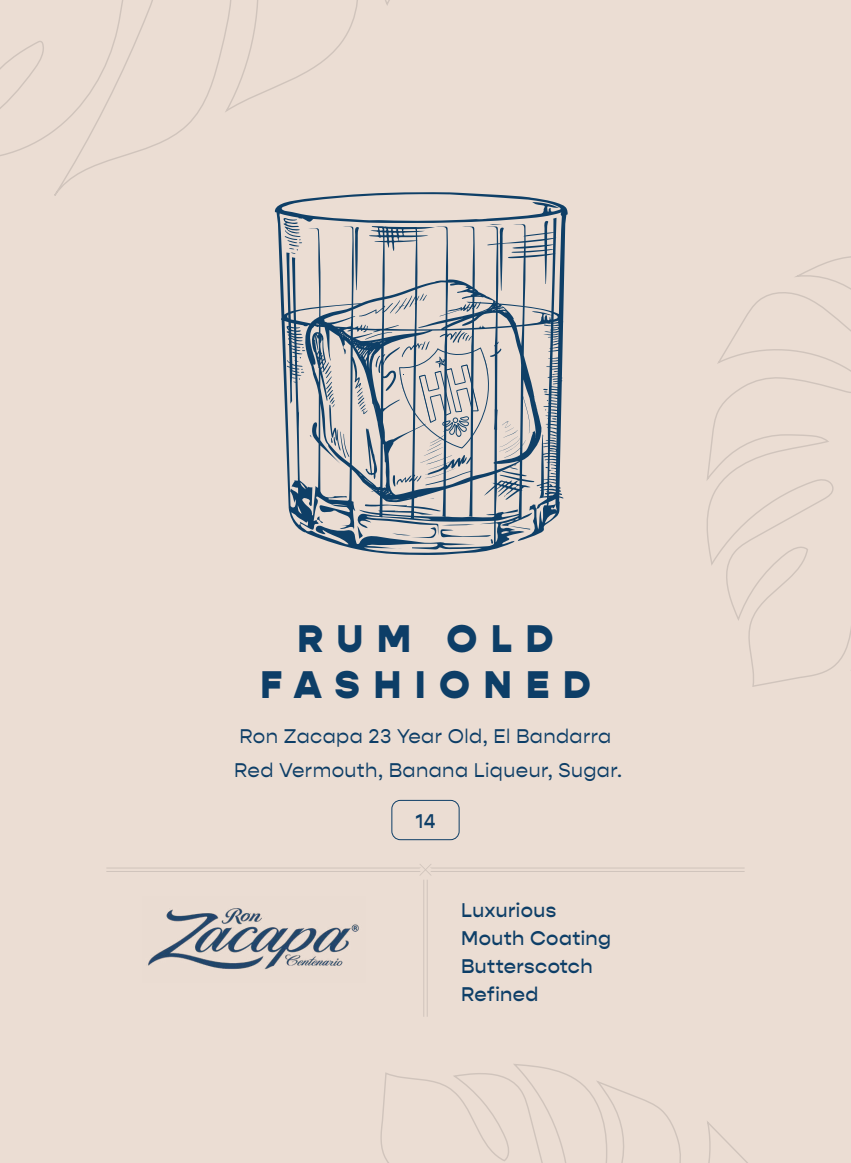
<style>
.page{position:relative;width:851px;height:1163px;background:#fff}
.page>*{position:absolute;margin:0;border:0;box-sizing:border-box;transform-origin:0 0}
.t1{font:800 38.8px/46px "Gopher";letter-spacing:.36em;color:#0d3e67;text-align:center}
.t2{font:20px/34px "Gopher";letter-spacing:.02em;color:#0d3e67}
.t3{font:500 20px/28px "Gopher";letter-spacing:.02em;color:#0d3e67}
</style>
<div class="page">
<div style="left:0;top:0;width:850px;height:1162px;background:#ebddd3"></div>
<svg style="left:380px;top:1016px;width:367px;height:146px"></svg>
<svg style="left:706px;top:256px;width:144px;height:431px"></svg>
<svg style="left:0;top:0;width:390px;height:212px"></svg>
<svg style="left:275px;top:192px;width:292px;height:363px"></svg>
<svg style="left:496px;top:303px;width:3px;height:6px"></svg>
<svg style="left:385px;top:475px;width:36px;height:15px"></svg>
<svg style="left:499px;top:437px;width:21px;height:15px"></svg>
<svg style="left:499px;top:436px;width:19px;height:11px"></svg>
<svg style="left:503px;top:430px;width:14px;height:8px"></svg>
<svg style="left:505px;top:427px;width:9px;height:5px"></svg>
<svg style="left:501px;top:421px;width:10px;height:6px"></svg>
<svg style="left:420px;top:453px;width:22px;height:10px"></svg>
<svg style="left:423px;top:447px;width:20px;height:9px"></svg>
<svg style="left:365px;top:428px;width:12px;height:51px"></svg>
<svg style="left:356px;top:387px;width:11px;height:27px"></svg>
<svg style="left:325px;top:365px;width:24px;height:93px"></svg>
<svg style="left:419px;top:293px;width:8px;height:8px"></svg>
<svg style="left:395px;top:295px;width:17px;height:19px"></svg>
<svg style="left:389px;top:300px;width:11px;height:13px"></svg>
<svg style="left:375px;top:355px;width:5px;height:12px"></svg>
<svg style="left:399px;top:332px;width:90px;height:119px"></svg>
<svg style="left:354px;top:226px;width:5px;height:64px"></svg>
<svg style="left:283px;top:218px;width:19px;height:36px"></svg>
<svg style="left:302px;top:347px;width:3px;height:4px"></svg>
<svg style="left:543px;top:389px;width:4px;height:3px"></svg>
<svg style="left:369px;top:226px;width:66px;height:25px"></svg>
<svg style="left:484px;top:467px;width:50px;height:33px"></svg>
<svg style="left:487px;top:220px;width:69px;height:70px"></svg>
<img style="left:148px;top:908px;width:211px;height:62px">
<div style="left:391px;top:799px;width:68px;height:41px;border:1px solid #0d3e67;border-radius:9px"></div>
<hr style="left:106px;top:867px;width:638px;height:1px;background:#d0c4bc">
<hr style="left:106px;top:870px;width:638px;height:1px;background:#d0c4bc">
<hr style="left:427px;top:879px;width:1px;height:137px;background:#d0c4bc">
<hr style="left:423px;top:879px;width:1px;height:137px;background:#d0c4bc">
<svg style="left:418px;top:864px;width:14px;height:11px"></svg>
<h1 class="t1" style="left:260px;top:615px;width:332px">RUM OLD<br>FASHIONED</h1>
<p class="t2" style="left:234px;top:719px;width:389px">Ron Zacapa 23 Year Old, El Bandarra<br>Red Vermouth, Banana Liqueur, Sugar.</p>
<p class="t3" style="left:415px;top:807px;width:21px">14</p>
<p class="t3" style="left:461px;top:895px;width:151px">Luxurious<br>Mouth Coating<br>Butterscotch<br>Refined</p>
</div>
